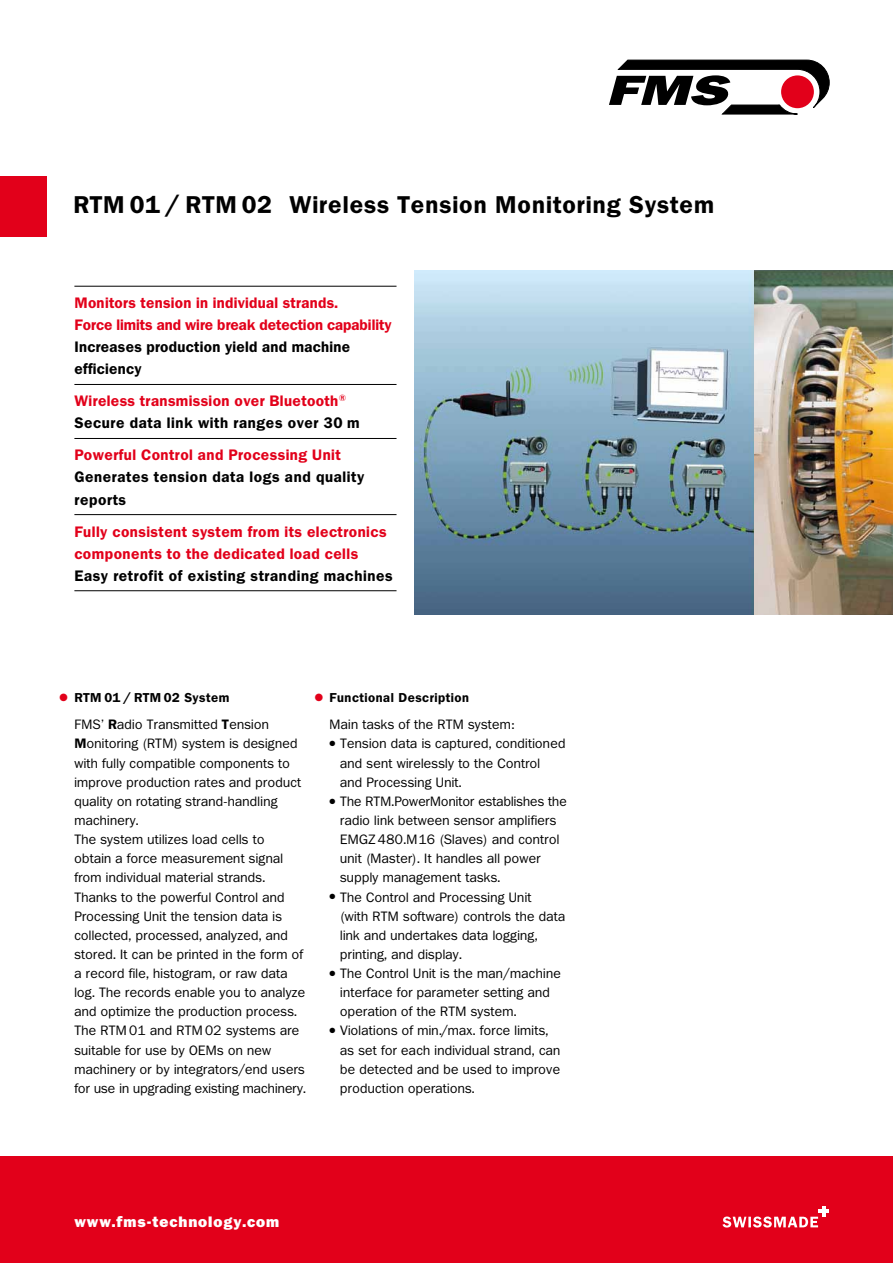
<style>
.page{position:relative;width:893px;height:1263px;background:#fff}
.page>*{position:absolute;margin:0;border:0;box-sizing:border-box;transform-origin:0 0}
.t1{font:600 24px "Franklin ITCBQ";letter-spacing:.04em;color:#000}
.t2{font:600 15px/22px "Franklin ITCBQ";letter-spacing:.03em;color:#e2001a}
.t3{font:600 15px/22.2px "Franklin ITCBQ";letter-spacing:.04em;color:#000}
.t4{font:600 15px/22.2px "Franklin ITCBQ";color:#e2001a}
.t5{font:600 15px/22.2px "Franklin ITCBQ";letter-spacing:.02em;color:#000}
.t6{font:800 15px "Franklin ITCBQ";letter-spacing:.06em;color:#fff}
.t7{font:13.5px/19.2px "Franklin ITCBQ";letter-spacing:.025em;color:#000}
.t8{font:600 12.75px "Franklin ITCBQ";letter-spacing:.04em;color:#000}
.s1{color:#000}
.s2{color:#e2001a}
.s3{font-weight:600}
</style>
<div class="page">
<div style="left:0;top:1157px;width:893px;height:106px;background:#e2001a"></div>
<hr style="left:74px;top:286px;width:322px;height:1px;background:#000">
<hr style="left:74px;top:384px;width:322px;height:1px;background:#000">
<hr style="left:74px;top:438px;width:322px;height:1px;background:#000">
<hr style="left:74px;top:514px;width:322px;height:1px;background:#000">
<hr style="left:74px;top:590px;width:322px;height:1px;background:#000">
<div style="left:0;top:176px;width:47px;height:61px;background:#e2001a"></div>
<svg style="left:609px;top:60px;width:220px;height:54px"></svg>
<svg style="left:722px;top:1206px;width:107px;height:21px"></svg>
<img style="left:415px;top:270px;width:478px;height:345px">
<h1 class="t1" style="left:73px;top:191px;width:642px">RTM 01 / RTM 02 Wireless Tension Monitoring System</h1>
<p class="t4" style="left:74px;top:292px;width:319px">Monitors tension in individual strands.<br>Force limits and wire break detection capability</p>
<p class="t5" style="left:74px;top:336px;width:277px">Increases production yield and machine efficiency</p>
<p class="t2" style="left:74px;top:390px;width:287px">Wireless transmission over Bluetooth<sup>®<br></sup><span class="s1">Secure data link with ranges over 30 m</span></p>
<p class="t2" style="left:74px;top:444px;width:268px">Powerful Control and Processing Unit</p>
<p class="t3" style="left:74px;top:466px;width:291px">Generates tension data logs and quality reports</p>
<p class="t2" style="left:74px;top:521px;width:314px">Fully consistent system from its electronics components to the dedicated load cells</p>
<p class="t3" style="left:74px;top:565px;width:320px">Easy retrofit of existing stranding machines</p>
<p class="t8" style="left:60px;top:691px;width:171px"><span class="s2">●</span> RTM 01 / RTM 02 System</p>
<p class="t8" style="left:315px;top:691px;width:156px"><span class="s2">●</span> Functional Description</p>
<p class="t7" style="left:330px;top:715px;width:186px">Main tasks of the RTM system:</p>
<p class="t7" style="left:340px;top:734px;width:227px;text-indent:-11px">● Tension data is captured, conditioned and sent wirelessly to the Control and Processing Unit.</p>
<p class="t7" style="left:340px;top:792px;width:228px;text-indent:-11px">● The RTM.PowerMonitor establishes the radio link between sensor amplifiers EMGZ 480.M16 (Slaves) and control unit (Master). It handles all power supply management tasks.</p>
<p class="t7" style="left:340px;top:887px;width:226px;text-indent:-11px">● The Control and Processing Unit<br>(with RTM software) controls the data link and undertakes data logging, printing, and display.</p>
<p class="t7" style="left:340px;top:964px;width:222px;text-indent:-11px">● The Control Unit is the man/machine interface for parameter setting and operation of the RTM system.</p>
<p class="t7" style="left:340px;top:1021px;width:222px;text-indent:-11px">● Violations of min./max. force limits, as set for each individual strand, can be detected and be used to improve production operations.</p>
<p class="t7" style="left:74px;top:715px;width:233px">FMS’ <span class="s3">R</span>adio Transmitted <span class="s3">T</span>ension <span class="s3">M</span>onitoring (RTM) system is designed with fully compatible components to improve production rates and product quality on rotating strand-handling machinery.<br>The system utilizes load cells to<br>obtain a force measurement signal from individual material strands.<br>Thanks to the powerful Control and Processing Unit the tension data is collected, processed, analyzed, and stored. It can be printed in the form of a record file, histogram, or raw data log. The records enable you to analyze and optimize the production process.<br>The RTM 01 and RTM 02 systems are suitable for use by OEMs on new machinery or by integrators/end users for use in upgrading existing machinery.</p>
<p class="t6" style="left:74px;top:1213px;width:206px">www.fms-technology.com</p>
</div>
